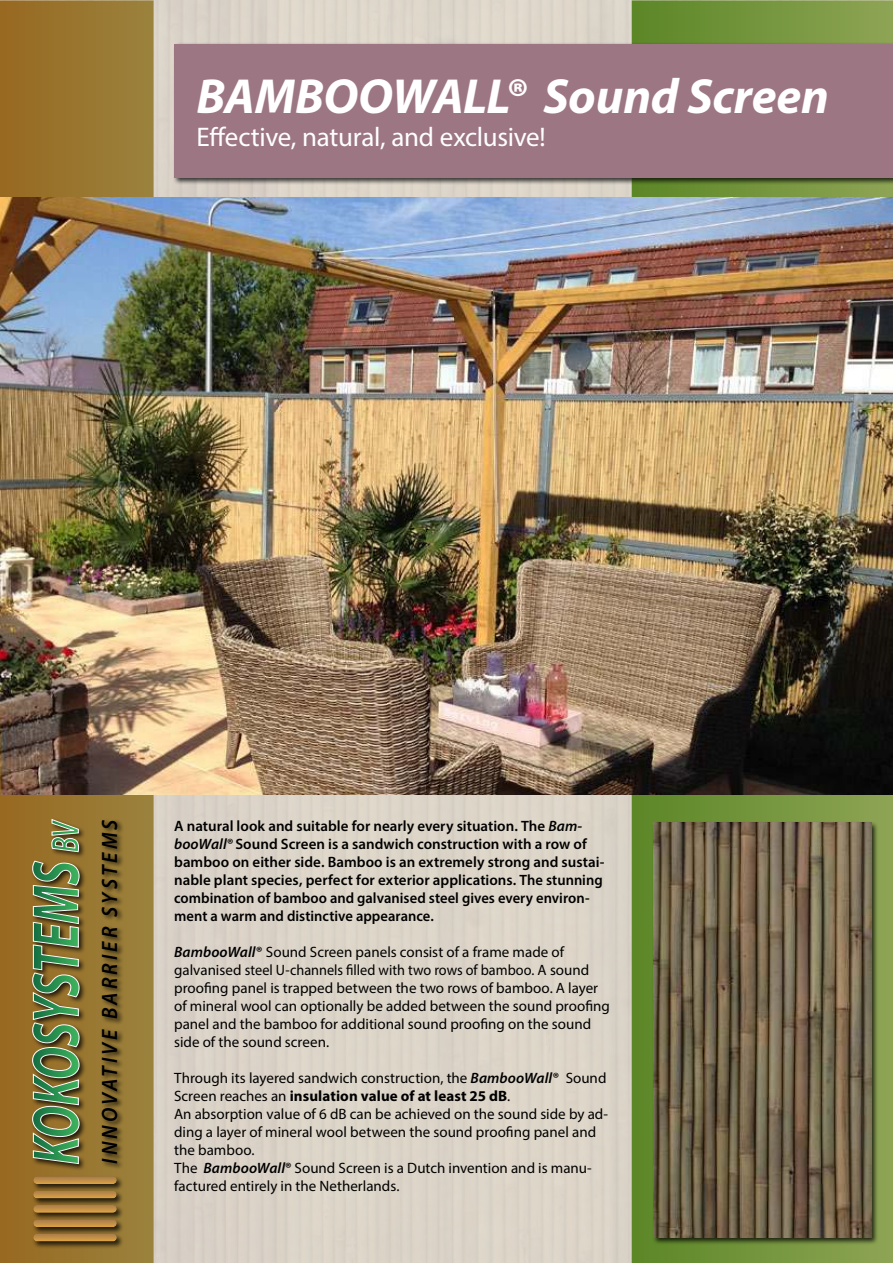
<style>
.page{position:relative;width:893px;height:1263px;background:#fff}
.page>*{position:absolute;margin:0;border:0;box-sizing:border-box;transform-origin:0 0}
.t1{font:italic 700 49.5px "Myriad Pro";letter-spacing:-.01em;color:#fff}
.t2{font:27px "Myriad Pro";letter-spacing:-.01em;color:#fff}
.t3{font:italic 600 22.2px "Myriad Pro";letter-spacing:.15em;color:#000;scale:.93 1}
.t4{font:15px/18px "Myriad Pro";color:#000}
.t5{font:600 15px/18px "Myriad Pro";color:#000}
.s1{font-style:italic}
.s2{font-weight:600;font-style:italic}
.s3{font-weight:700}
.s4{font-weight:600}
</style>
<div class="page">
<img style="left:0;top:0;width:153px;height:1263px">
<img style="left:632px;top:0;width:261px;height:1263px">
<div style="left:31px;top:818px;width:93px;height:431px;background:#000;opacity:.75"></div>
<svg style="left:32px;top:819px;width:48px;height:345px;background:#6c824d"></svg>
<img style="left:33px;top:1176px;width:84px;height:8px">
<img style="left:33px;top:1234px;width:84px;height:7px">
<img style="left:33px;top:1219px;width:84px;height:8px">
<img style="left:33px;top:1205px;width:84px;height:8px">
<img style="left:33px;top:1191px;width:84px;height:7px">
<div style="left:173px;top:42px;width:720px;height:143px;background:#000;opacity:.75"></div>
<div style="left:174px;top:44px;width:719px;height:133px;background:#9d7684"></div>
<img style="left:0;top:198px;width:893px;height:597px">
<div style="left:652px;top:821px;width:227px;height:424px;background:#000;opacity:.75"></div>
<img style="left:653px;top:822px;width:218px;height:415px">
<h1 class="t1" style="left:196px;top:67px;width:634px">BAMBOOWALL® Sound Screen</h1>
<h2 class="t2" style="left:196px;top:126px;width:351px">Effective, natural, and exclusive!</h2>
<h3 class="t3" style="left:97px;top:1163px;width:371px;rotate:-90deg">INNOVATIVE BARRIER SYSTEMS</h3>
<p class="t5" style="left:174px;top:819px;width:432px">A natural look and suitable for nearly every situation. The <span class="s1">Bam&shy;booWall®</span> Sound Screen is a sandwich construction with a row of bamboo on either side. Bamboo is an extremely strong and sustai&shy;nable plant species, perfect for exterior applications. The stunning combination of bamboo and galvanised steel gives every environ&shy;ment a warm and distinctive appearance.</p>
<p class="t4" style="left:174px;top:945px;width:437px"><span class="s2">BambooWall®</span> Sound Screen panels consist of a frame made of galvanised steel U-channels filled with two rows of bamboo. A sound proofing panel is trapped between the two rows of bamboo. A layer of mineral wool can optionally be added between the sound proofing panel and the bamboo for additional sound proofing on the sound side of the sound screen.</p>
<p class="t4" style="left:174px;top:1071px;width:436px">Through its layered sandwich construction, the <span class="s2">BambooWall®</span> Sound Screen reaches an <span class="s3">insulation value of at least 25 dB</span>.<br>An absorption value of 6 dB can be achieved on the sound side by ad&shy;ding a layer of mineral wool between the sound proofing panel and the bamboo.<br>The <span class="s2">BambooWall</span><span class="s4">®</span> Sound Screen is a Dutch invention and is manu&shy;factured entirely in the Netherlands.</p>
</div>
